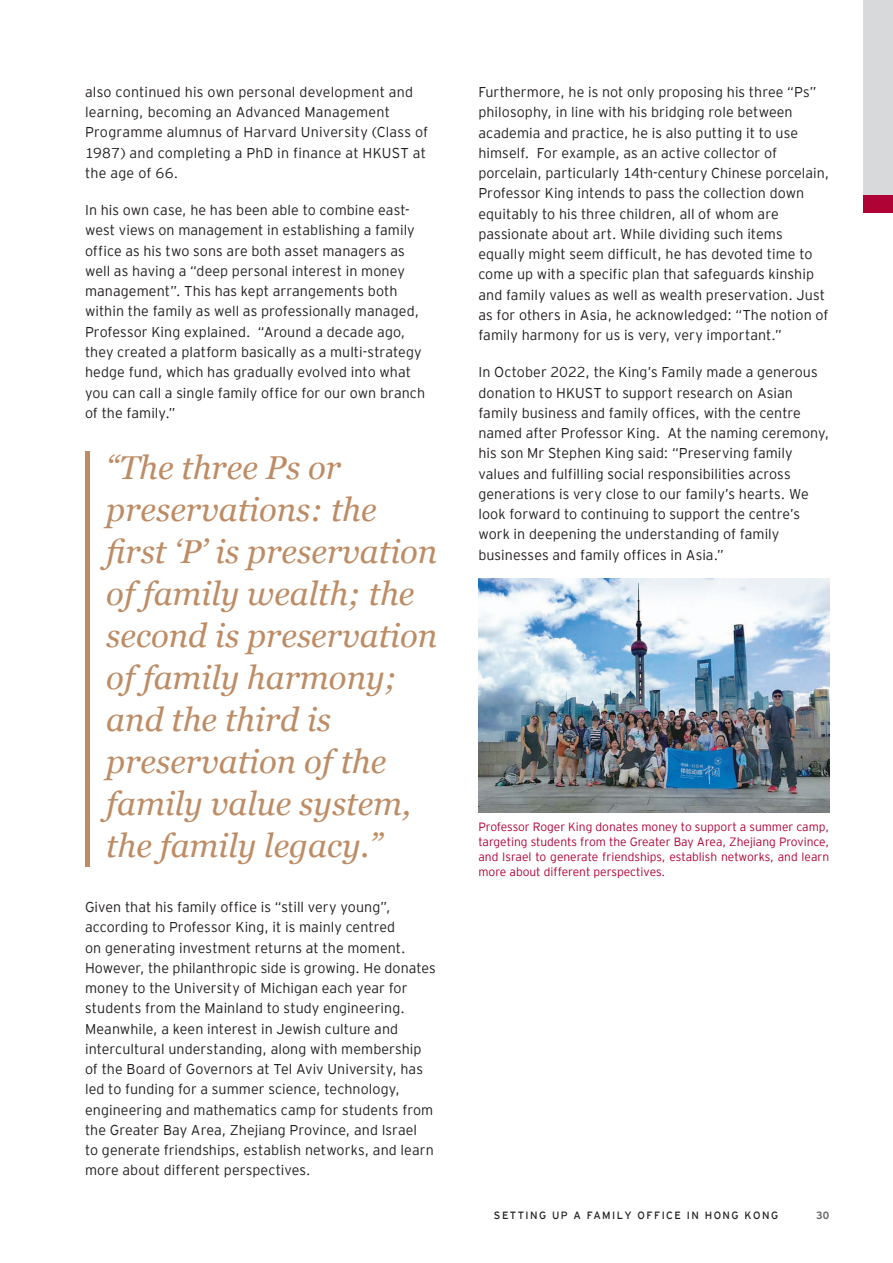
<style>
.page{position:relative;width:893px;height:1263px;background:#fff}
.page>*{position:absolute;margin:0;border:0;box-sizing:border-box;transform-origin:0 0}
.t1{font:italic 33px/42px "Georgia";color:#bd8c65}
.body_text{font:300 14.25px/20.2px "EY Interstate";letter-spacing:.005em;color:#231f20}
.t2{font:300 12px/15px "EY Interstate";color:#af0336;text-align:justify}
.t3{font:10.5px "EY Interstate";letter-spacing:.14em;color:#231f20}
.t4{font:700 10.5px "EY Interstate";color:#6c6d70}
</style>
<div class="page">
<div style="left:863px;top:0;width:30px;height:213px;background:#d8d9db"></div>
<div style="left:863px;top:196px;width:30px;height:17px;background:#af0336"></div>
<img style="left:478px;top:579px;width:351px;height:234px">
<hr style="left:85px;top:451px;width:4px;height:415px;background:#bd8c65">
<p class="body_text" style="left:85px;top:81px;width:345px">also continued his own personal development and learning, becoming an Advanced Management Programme alumnus of Harvard University (Class of 1987) and completing a PhD in finance at HKUST at the age of 66.</p>
<p class="body_text" style="left:85px;top:199px;width:342px">In his own case, he has been able to combine east&shy;west views on management in establishing a family office as his two sons are both asset managers as well as having a “deep personal interest in money management”. This has kept arrangements both within the family as well as professionally managed, Professor King explained. “Around a decade ago, they created a platform basically as a multi-strategy hedge fund, which has gradually evolved into what you can call a single family office for our own branch of the family.”</p>
<p class="t1" style="left:106px;top:447px;width:332px">“The three Ps or preservations: the first ‘P’ is preservation of family wealth; the second is preservation of family harmony; and the third is preservation of the family value system, the family legacy.”</p>
<p class="body_text" style="left:85px;top:896px;width:352px">Given that his family office is “still very young”, according to Professor King, it is mainly centred<br>on generating investment returns at the moment.<br>However, the philanthropic side is growing. He donates money to the University of Michigan each year for students from the Mainland to study engineering.<br>Meanwhile, a keen interest in Jewish culture and intercultural understanding, along with membership of the Board of Governors at Tel Aviv University, has led to funding for a summer science, technology, engineering and mathematics camp for students from the Greater Bay Area, Zhejiang Province, and Israel<br>to generate friendships, establish networks, and learn more about different perspectives.</p>
<p class="body_text" style="left:478px;top:81px;width:352px">Furthermore, he is not only proposing his three “Ps” philosophy, in line with his bridging role between academia and practice, he is also putting it to use himself. For example, as an active collector of porcelain, particularly 14th-century Chinese porcelain, Professor King intends to pass the collection down equitably to his three children, all of whom are passionate about art. While dividing such items equally might seem difficult, he has devoted time to come up with a specific plan that safeguards kinship and family values as well as wealth preservation. Just as for others in Asia, he acknowledged: “The notion of family harmony for us is very, very important.”</p>
<p class="body_text" style="left:478px;top:361px;width:352px">In October 2022, the King’s Family made a generous donation to HKUST to support research on Asian family business and family offices, with the centre named after Professor King. At the naming ceremony, his son Mr Stephen King said: “Preserving family values and fulfilling social responsibilities across generations is very close to our family’s hearts. We look forward to continuing to support the centre’s work in deepening the understanding of family businesses and family offices in Asia.”</p>
<p class="t2" style="left:478px;top:819px;width:352px">Professor Roger King donates money to support a summer camp, targeting students from the Greater Bay Area, Zhejiang Province, and Israel to generate friendships, establish networks, and learn more about different perspectives.</p>
<p class="t3" style="left:494px;top:1207px;width:286px">SETTING UP A FAMILY OFFICE IN HONG KONG</p>
<p class="t4" style="left:816px;top:1207px;width:15px">30</p>
</div>
